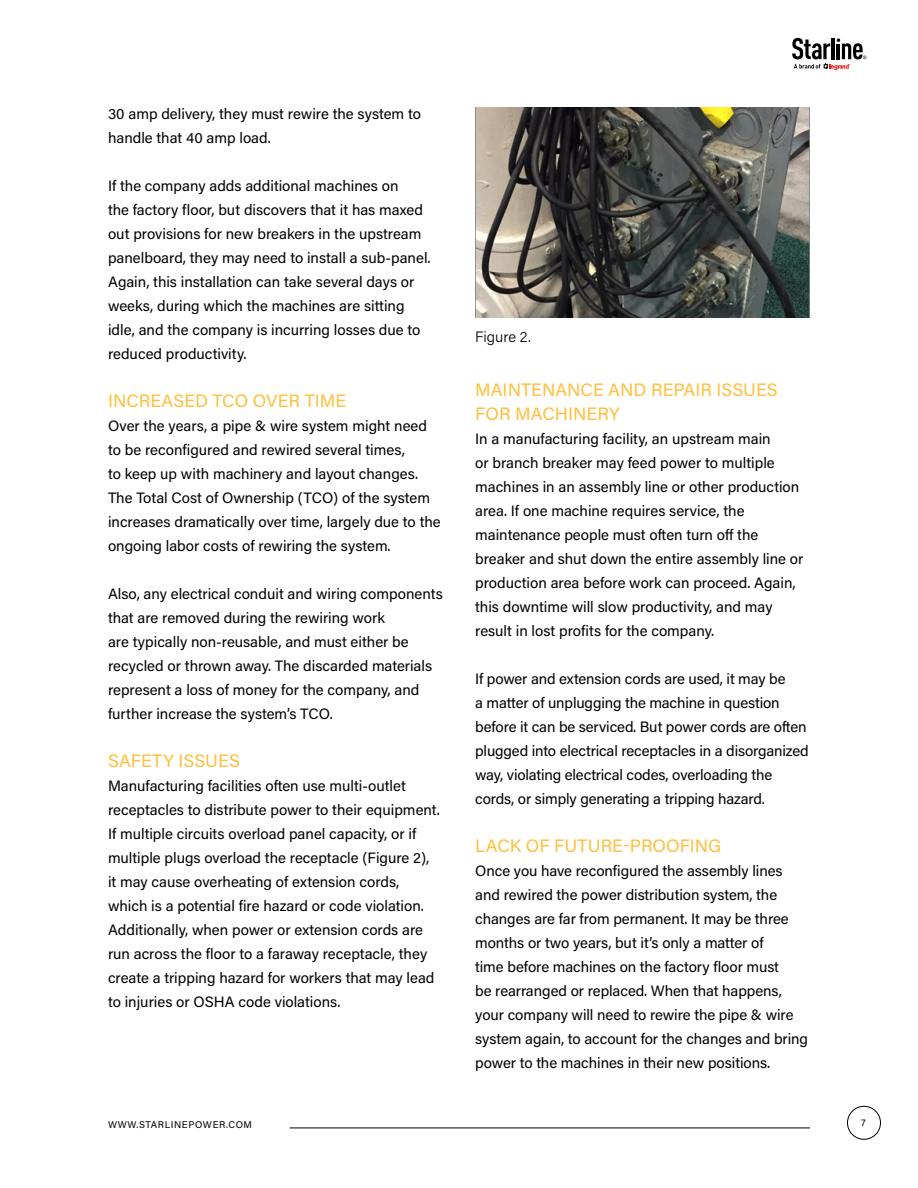
<style>
.page{position:relative;width:918px;height:1188px;background:#fff}
.page>*{position:absolute;margin:0;border:0;box-sizing:border-box;transform-origin:0 0}
.t1{font:18px/24px "Acumin Pro";color:#ffbf3c}
.t2{font:15px/24px "Acumin Pro";color:#000}
.t3{font:300 15px "Acumin Pro";color:#000}
.t4{font:9.75px "Acumin Pro";letter-spacing:.06em;color:#000}
</style>
<div class="page">
<img style="left:475px;top:108px;width:335px;height:209px">
<hr style="left:290px;top:1128px;width:520px;height:1px;background:#000">
<div style="left:847px;top:1106px;width:34px;height:34px;border:1px solid #000;border-radius:50%"></div>
<svg style="left:792px;top:38px;width:74px;height:33px"></svg>
<p class="t2" style="left:108px;top:101px;width:315px">30 amp delivery, they must rewire the system to handle that 40 amp load.</p>
<p class="t2" style="left:108px;top:173px;width:324px">If the company adds additional machines on<br>the factory floor, but discovers that it has maxed out provisions for new breakers in the upstream panelboard, they may need to install a sub-panel.<br>Again, this installation can take several days or weeks, during which the machines are sitting idle, and the company is incurring losses due to reduced productivity.</p>
<p class="t1" style="left:108px;top:388px;width:240px">INCREASED TCO OVER TIME</p>
<p class="t2" style="left:108px;top:413px;width:334px">Over the years, a pipe &amp; wire system might need to be reconfigured and rewired several times,<br>to keep up with machinery and layout changes.<br>The Total Cost of Ownership (TCO) of the system increases dramatically over time, largely due to the ongoing labor costs of rewiring the system.</p>
<p class="t2" style="left:108px;top:581px;width:336px">Also, any electrical conduit and wiring components that are removed during the rewiring work<br>are typically non-reusable, and must either be recycled or thrown away. The discarded materials represent a loss of money for the company, and further increase the system’s TCO.</p>
<p class="t1" style="left:108px;top:748px;width:133px">SAFETY ISSUES</p>
<p class="t2" style="left:108px;top:773px;width:333px">Manufacturing facilities often use multi-outlet receptacles to distribute power to their equipment.<br>If multiple circuits overload panel capacity, or if multiple plugs overload the receptacle (Figure 2), it may cause overheating of extension cords, which is a potential fire hazard or code violation.<br>Additionally, when power or extension cords are run across the floor to a faraway receptacle, they create a tripping hazard for workers that may lead to injuries or OSHA code violations.</p>
<p class="t3" style="left:475px;top:326px;width:57px">Figure 2.</p>
<p class="t1" style="left:475px;top:377px;width:304px">MAINTENANCE AND REPAIR ISSUES<br>FOR MACHINERY</p>
<p class="t2" style="left:475px;top:426px;width:330px">In a manufacturing facility, an upstream main<br>or branch breaker may feed power to multiple machines in an assembly line or other production area. If one machine requires service, the maintenance people must often turn off the breaker and shut down the entire assembly line or production area before work can proceed. Again, this downtime will slow productivity, and may result in lost profits for the company.</p>
<p class="t2" style="left:475px;top:666px;width:335px">If power and extension cords are used, it may be<br>a matter of unplugging the machine in question before it can be serviced. But power cords are often plugged into electrical receptacles in a disorganized way, violating electrical codes, overloading the cords, or simply generating a tripping hazard.</p>
<p class="t1" style="left:475px;top:833px;width:248px">LACK OF FUTURE-PROOFING</p>
<p class="t2" style="left:475px;top:858px;width:334px">Once you have reconfigured the assembly lines and rewired the power distribution system, the changes are far from permanent. It may be three months or two years, but it’s only a matter of<br>time before machines on the factory floor must<br>be rearranged or replaced. When that happens, your company will need to rewire the pipe &amp; wire system again, to account for the changes and bring power to the machines in their new positions.</p>
<p class="t4" style="left:108px;top:1118px;width:146px">WWW.STARLINEPOWER.COM</p>
<p class="t4" style="left:861px;top:1116px;width:6px">7</p>
</div>
